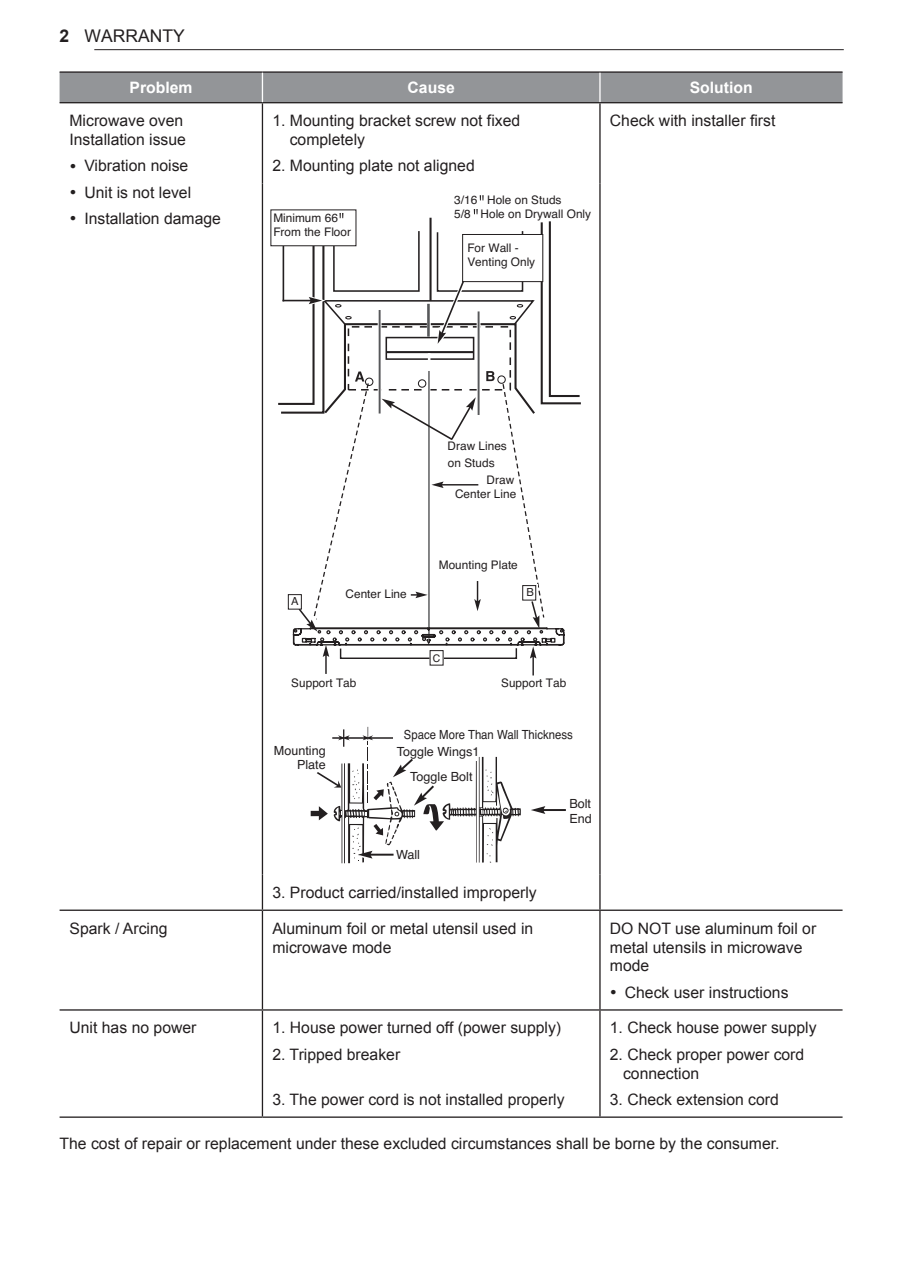
<style>
.page{position:relative;width:903px;height:1272px;background:#fff}
.page>*{position:absolute;margin:0;border:0;box-sizing:border-box;transform-origin:0 0}
.t1{font:17.5px "Arial";color:#231f20}
.t2{font:15.75px/18.9px "Arial";color:#231f20}
.t3{font:700 15.75px "Arial";color:#fff}
.t4{font:12.6px/14.2px "Helvetica";color:#231f20;text-align:right}
.t5{font:12.6px "Helvetica";color:#231f20;scale:.9 1}
.t6{font:11.9px/14.2px "Helvetica";color:#231f20}
.t7{font:11.2px "Helvetica";color:#231f20}
.t8{font:10.5px "Helvetica";color:#231f20}
.s1{font-weight:700}
</style>
<div class="page">
<hr style="left:94px;top:49px;width:749px;height:1px;background:#231f20">
<hr style="left:262px;top:103px;width:1px;height:81px;background:#231f20">
<hr style="left:599px;top:103px;width:1px;height:81px;background:#231f20">
<hr style="left:262px;top:184px;width:1px;height:691px;background:#231f20">
<hr style="left:599px;top:184px;width:1px;height:691px;background:#231f20">
<hr style="left:262px;top:875px;width:1px;height:34px;background:#231f20">
<hr style="left:599px;top:875px;width:1px;height:34px;background:#231f20">
<hr style="left:60px;top:909px;width:202px;height:2px;background:#231f20">
<hr style="left:262px;top:909px;width:338px;height:2px;background:#231f20">
<hr style="left:262px;top:911px;width:1px;height:98px;background:#231f20">
<hr style="left:600px;top:909px;width:242px;height:2px;background:#231f20">
<hr style="left:599px;top:911px;width:1px;height:98px;background:#231f20">
<hr style="left:60px;top:1009px;width:202px;height:2px;background:#231f20">
<hr style="left:262px;top:1009px;width:338px;height:2px;background:#231f20">
<hr style="left:262px;top:1011px;width:1px;height:105px;background:#231f20">
<hr style="left:600px;top:1009px;width:242px;height:2px;background:#231f20">
<hr style="left:599px;top:1011px;width:1px;height:105px;background:#231f20">
<hr style="left:60px;top:71px;width:202px;height:2px;background:#231f20">
<hr style="left:262px;top:71px;width:338px;height:2px;background:#231f20">
<hr style="left:600px;top:71px;width:242px;height:2px;background:#231f20">
<hr style="left:60px;top:1116px;width:202px;height:2px;background:#231f20">
<hr style="left:262px;top:1116px;width:338px;height:2px;background:#231f20">
<hr style="left:600px;top:1116px;width:242px;height:2px;background:#231f20">
<div style="left:60px;top:72px;width:782px;height:31px;background:#939598"></div>
<svg style="left:276px;top:216px;width:305px;height:198px"></svg>
<div style="left:385px;top:337px;width:89px;height:23px;border:2px solid #231f20"></div>
<hr style="left:387px;top:351px;width:86px;height:2px;background:#231f20">
<svg style="left:377px;top:347px;width:4px;height:24px"></svg>
<hr style="left:378px;top:310px;width:2px;height:103px;background:#57585a">
<svg style="left:476px;top:347px;width:4px;height:24px"></svg>
<hr style="left:477px;top:311px;width:2px;height:104px;background:#57585a">
<hr style="left:427px;top:353px;width:3px;height:283px;background:#fff">
<svg style="left:282px;top:230px;width:254px;height:117px"></svg>
<div style="left:462px;top:234px;width:81px;height:48px;background:#fff;border:1px solid #231f20"></div>
<div style="left:271px;top:210px;width:85px;height:36px;background:#fff"></div>
<hr style="left:542px;top:809px;width:24px;height:2px;background:#231f20">
<svg style="left:531px;top:806px;width:14px;height:8px"></svg>
<svg style="left:311px;top:727px;width:210px;height:136px"></svg>
<svg style="left:288px;top:371px;width:277px;height:304px"></svg>
<svg style="left:479px;top:195px;width:4px;height:5px"></svg>
<svg style="left:474px;top:209px;width:3px;height:5px"></svg>
<svg style="left:339px;top:213px;width:4px;height:5px"></svg>
<p class="t1" style="left:60px;top:24px;width:127px"><span class="s1">2</span> WARRANTY</p>
<p class="t3" style="left:129px;top:77px;width:65px">Problem</p>
<p class="t3" style="left:407px;top:77px;width:49px">Cause</p>
<p class="t3" style="left:689px;top:77px;width:64px">Solution</p>
<p class="t2" style="left:69px;top:111px;width:118px">Microwave oven<br>Installation issue</p>
<p class="t2" style="left:69px;top:157px;width:120px">• Vibration noise</p>
<p class="t2" style="left:69px;top:183px;width:123px">• Unit is not level</p>
<p class="t2" style="left:69px;top:209px;width:153px">• Installation damage</p>
<p class="t2" style="left:290px;top:111px;width:232px;text-indent:-17px">1. Mounting bracket screw not fixed completely</p>
<p class="t2" style="left:272px;top:157px;width:204px">2. Mounting plate not aligned</p>
<p class="t2" style="left:610px;top:111px;width:167px">Check with installer first</p>
<p class="t6" style="left:454px;top:193px;width:109px">3/16 Hole on Studs</p>
<p class="t6" style="left:273px;top:211px;width:66px">Minimum 66</p>
<p class="t6" style="left:454px;top:207px;width:138px">5/8 Hole on Drywall Only</p>
<p class="t6" style="left:273px;top:225px;width:79px">From the Floor</p>
<p class="t6" style="left:467px;top:241px;width:69px">For Wall -<br>Venting Only</p>
<p class="t6" style="left:447px;top:438px;width:61px;line-height:16.3px">Draw Lines on Studs</p>
<p class="t6" style="left:455px;top:473px;width:63px;text-align:right">Draw<br>Center Line</p>
<p class="t7" style="left:291px;top:592px;width:9px">A</p>
<p class="t6" style="left:345px;top:587px;width:63px">Center Line</p>
<p class="t6" style="left:439px;top:558px;width:80px">Mounting Plate</p>
<p class="t7" style="left:526px;top:584px;width:9px">B</p>
<p class="t8" style="left:433px;top:650px;width:9px">C</p>
<p class="t6" style="left:291px;top:676px;width:67px">Support Tab</p>
<p class="t6" style="left:501px;top:676px;width:67px">Support Tab</p>
<p class="t4" style="left:274px;top:744px;width:53px">Mounting<br>Plate</p>
<p class="t5" style="left:404px;top:725px;width:189px">Space More Than Wall Thickness</p>
<p class="t4" style="left:397px;top:745px;width:84px">Toggle Wings1</p>
<p class="t4" style="left:410px;top:770px;width:64px">Toggle Bolt</p>
<p class="t4" style="left:396px;top:847px;width:26px">Wall</p>
<p class="t4" style="left:569px;top:797px;width:24px;text-align:left">Bolt<br>End</p>
<p class="t2" style="left:272px;top:883px;width:266px">3. Product carried/installed improperly</p>
<p class="t2" style="left:69px;top:919px;width:100px">Spark / Arcing</p>
<p class="t2" style="left:272px;top:919px;width:262px">Aluminum foil or metal utensil used in microwave mode</p>
<p class="t2" style="left:610px;top:919px;width:208px">DO NOT use aluminum foil or metal utensils in microwave mode</p>
<p class="t2" style="left:610px;top:983px;width:180px">• Check user instructions</p>
<p class="t2" style="left:69px;top:1019px;width:128px">Unit has no power</p>
<p class="t2" style="left:272px;top:1019px;width:290px">1. House power turned off (power supply)</p>
<p class="t2" style="left:272px;top:1045px;width:129px">2. Tripped breaker</p>
<p class="t2" style="left:272px;top:1090px;width:294px">3. The power cord is not installed properly</p>
<p class="t2" style="left:610px;top:1018px;width:208px">1. Check house power supply</p>
<p class="t2" style="left:623px;top:1045px;width:183px;text-indent:-13px">2. Check proper power cord connection</p>
<p class="t2" style="left:610px;top:1090px;width:170px">3. Check extension cord</p>
<p class="t2" style="left:60px;top:1135px;width:721px">The cost of repair or replacement under these excluded circumstances shall be borne by the consumer.</p>
</div>
